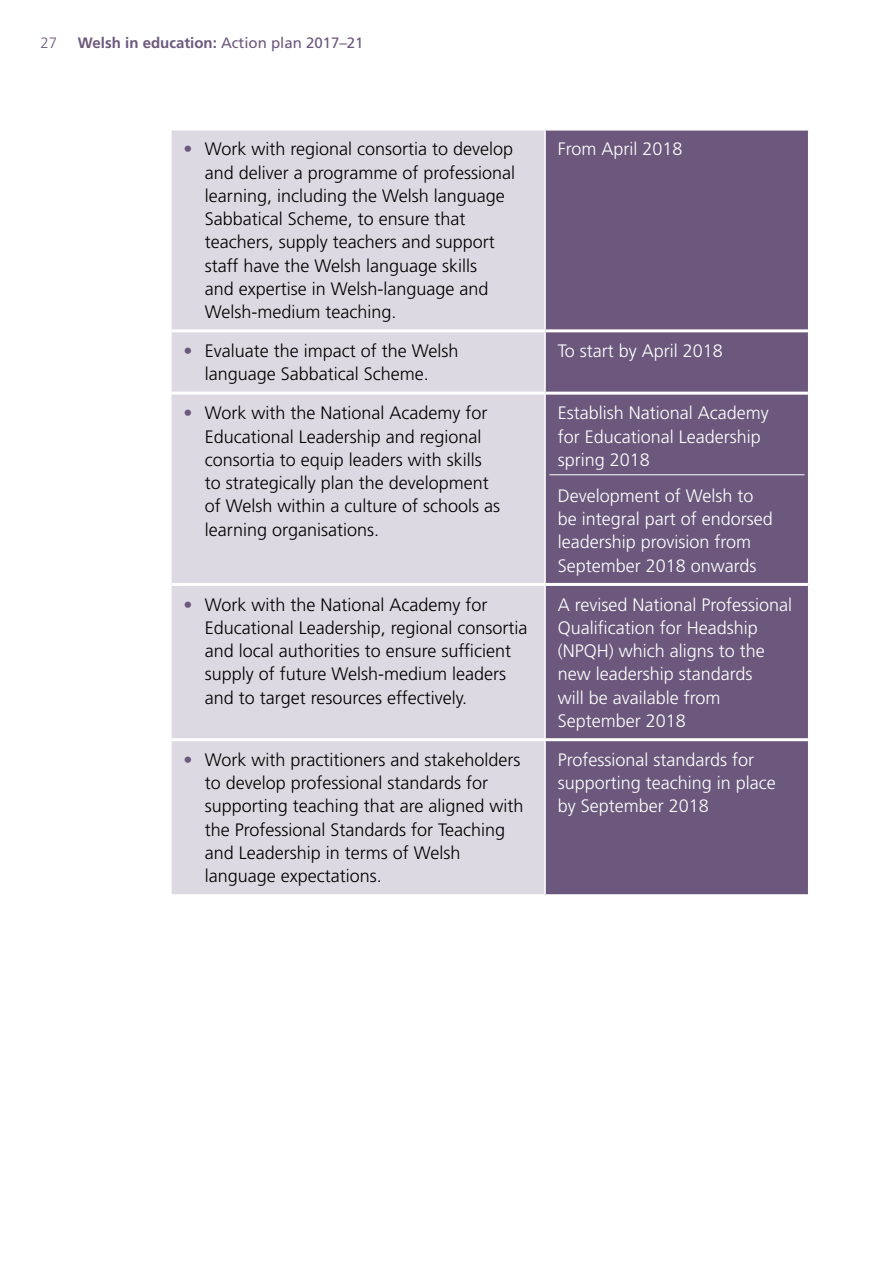
<style>
.page{position:relative;width:893px;height:1263px;background:#fff}
.page>*{position:absolute;margin:0;border:0;box-sizing:border-box;transform-origin:0 0}
.t1{font:300 18px/23.2px "Frutiger LT Std";color:#000}
.White_body_centre{font:300 18px/23.2px "Frutiger LT Std";color:#fff}
.white_with_rule{font:300 18px/23.2px "Frutiger LT Std";color:#fff}
.t2{font:700 15px "Frutiger LT Std";color:#6b587c}
.t3{font:300 15px "Frutiger LT Std";color:#6b587c}
.s1{font-weight:400}
.s2{color:#6b587c}
</style>
<div class="page">
<div style="left:172px;top:131px;width:372px;height:763px;background:#ddd9e2"></div>
<div style="left:546px;top:131px;width:262px;height:763px;background:#6b587c"></div>
<hr style="left:172px;top:583px;width:373px;height:3px;background:#fff">
<hr style="left:545px;top:583px;width:263px;height:3px;background:#fff">
<hr style="left:172px;top:738px;width:373px;height:3px;background:#fff">
<hr style="left:545px;top:738px;width:263px;height:3px;background:#fff">
<hr style="left:172px;top:329px;width:373px;height:3px;background:#fff">
<hr style="left:545px;top:329px;width:263px;height:3px;background:#fff">
<hr style="left:172px;top:392px;width:373px;height:3px;background:#fff">
<hr style="left:545px;top:392px;width:263px;height:3px;background:#fff">
<hr style="left:549px;top:474px;width:255px;height:1px;background:#fff">
<p class="t3" style="left:40px;top:34px;width:18px">27</p>
<p class="t2" style="left:78px;top:34px;width:287px">Welsh in education: <span class="s1">Action plan 2017–21</span></p>
<p class="t1" style="left:205px;top:138px;width:312px;text-indent:-21px"><span class="s2">•</span> Work with regional consortia to develop and deliver a programme of professional learning, including the Welsh language Sabbatical Scheme, to ensure that teachers, supply teachers and support staff have the Welsh language skills<br>and expertise in Welsh-language and Welsh-medium teaching.</p>
<p class="White_body_centre" style="left:558px;top:138px;width:126px">From April 2018</p>
<p class="t1" style="left:184px;top:340px;width:276px;text-align:center"><span class="s2">•</span> Evaluate the impact of the Welsh language Sabbatical Scheme.</p>
<p class="White_body_centre" style="left:558px;top:340px;width:167px">To start by April 2018</p>
<p class="t1" style="left:205px;top:402px;width:297px;text-indent:-21px"><span class="s2">•</span> Work with the National Academy for Educational Leadership and regional consortia to equip leaders with skills to strategically plan the development of Welsh within a culture of schools as learning organisations.</p>
<p class="white_with_rule" style="left:558px;top:402px;width:213px">Establish National Academy for Educational Leadership spring 2018</p>
<p class="White_body_centre" style="left:558px;top:484px;width:217px">Development of Welsh to be integral part of endorsed leadership provision from<br>September 2018 onwards</p>
<p class="t1" style="left:205px;top:593px;width:324px;text-indent:-21px"><span class="s2">•</span> Work with the National Academy for Educational Leadership, regional consortia and local authorities to ensure sufficient supply of future Welsh-medium leaders and to target resources effectively.</p>
<p class="White_body_centre" style="left:558px;top:593px;width:236px">A revised National Professional<br>Qualification for Headship (NPQH) which aligns to the new leadership standards<br>will be available from<br>September 2018</p>
<p class="t1" style="left:205px;top:748px;width:320px;text-indent:-21px"><span class="s2">•</span> Work with practitioners and stakeholders to develop professional standards for supporting teaching that are aligned with the Professional Standards for Teaching and Leadership in terms of Welsh language expectations.</p>
<p class="White_body_centre" style="left:558px;top:748px;width:220px">Professional standards for supporting teaching in place by September 2018</p>
</div>
